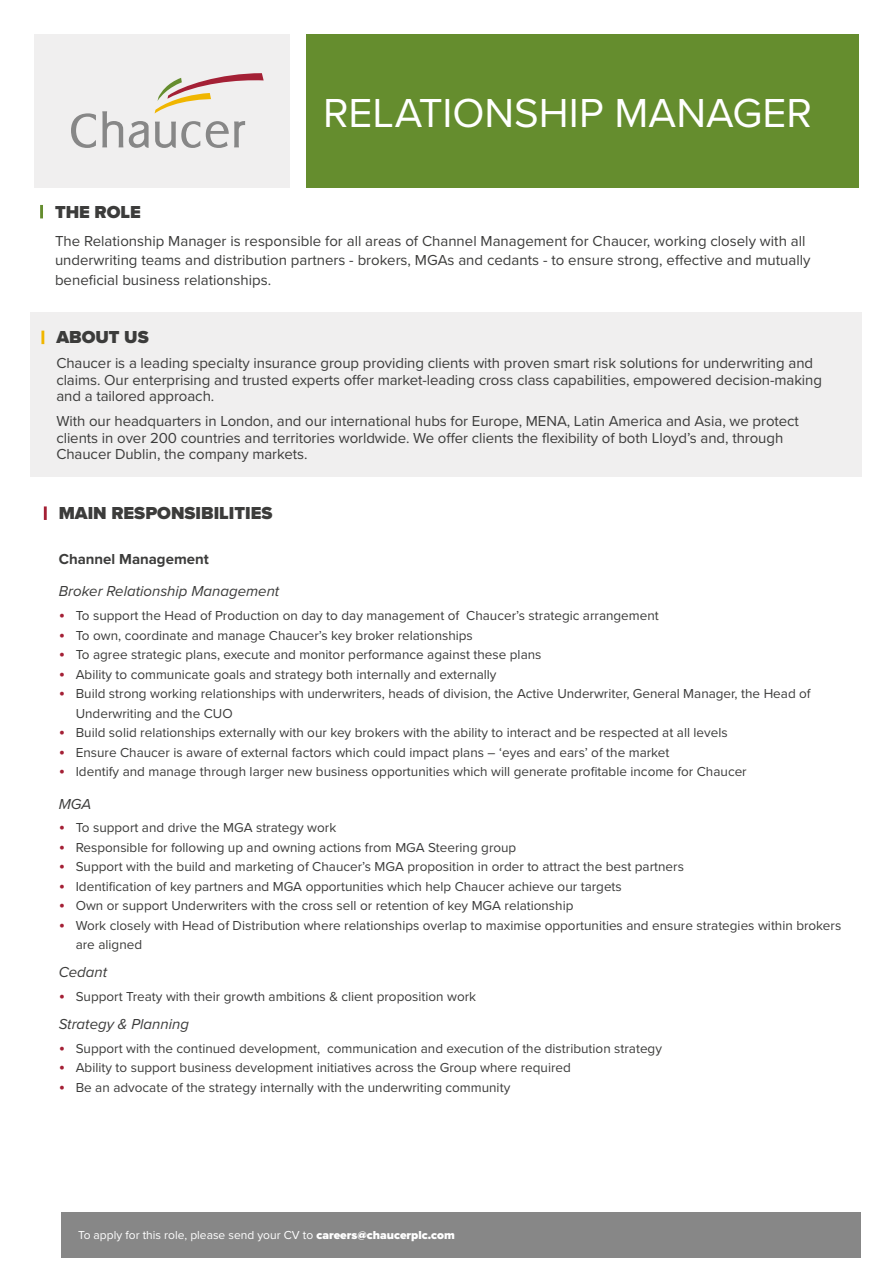
<style>
.page{position:relative;width:893px;height:1263px;background:#fff}
.page>*{position:absolute;margin:0;border:0;box-sizing:border-box;transform-origin:0 0}
.t1{font:42px "Proxima Nova";color:#fff}
.t2{font:900 18px "Proxima Nova";color:#3c3c3b}
.t3{font:15px/16.5px "Proxima Nova";letter-spacing:-.005em;color:#3c3c3b}
.t4{font:italic 15px "Proxima Nova";color:#3c3c3b}
.t5{font:700 15px "Proxima Nova";color:#3c3c3b}
.t6{font:13.5px/19.5px "Proxima Nova";color:#3c3c3b}
.t7{font:12px "Proxima Nova";color:#fff}
.s1{font-size:18px;color:#a42035}
.s2{font-weight:900}
</style>
<div class="page">
<div style="left:34px;top:34px;width:255px;height:153px;background:#f0efef"></div>
<svg style="left:71px;top:113px;width:25px;height:35px"></svg>
<svg style="left:102px;top:111px;width:21px;height:36px"></svg>
<svg style="left:129px;top:121px;width:20px;height:27px"></svg>
<svg style="left:206px;top:121px;width:39px;height:27px"></svg>
<svg style="left:155px;top:73px;width:109px;height:40px"></svg>
<svg style="left:155px;top:121px;width:45px;height:27px"></svg>
<div style="left:306px;top:34px;width:553px;height:153px;background:#658d2e"></div>
<div style="left:40px;top:205px;width:101px;height:13px;background:#658d2e"></div>
<div style="left:43px;top:204px;width:818px;height:15px;background:#fff"></div>
<div style="left:31px;top:312px;width:831px;height:164px;background:#f0efef"></div>
<div style="left:41px;top:331px;width:108px;height:13px;background:#f0b600"></div>
<div style="left:44px;top:330px;width:793px;height:15px;background:#f0efef"></div>
<div style="left:61px;top:1212px;width:800px;height:45px;background:#878787"></div>
<h1 class="t1" style="left:323px;top:82px;width:490px">relationship manager</h1>
<h2 class="t2" style="left:55px;top:198px;width:87px">The role</h2>
<p class="t3" style="left:55px;top:230px;width:752px;line-height:19.5px">The Relationship Manager is responsible for all areas of Channel Management for Chaucer, working closely with all underwriting teams and distribution partners - brokers, MGA</p>
<p class="t3" style="left:448px;top:251px;width:364px">s and cedants - to ensure strong, effective and mutually</p>
<p class="t3" style="left:55px;top:271px;width:218px">beneficial business relationships.</p>
<h2 class="t2" style="left:56px;top:324px;width:94px">About us</h2>
<p class="t3" style="left:56px;top:354px;width:767px">Chaucer is a leading specialty insurance group providing clients with proven smart risk solutions for underwriting and claims. Our enterprising and trusted experts offer market-leading cross class capabilities, empowered decision-making and a tailored approach.</p>
<p class="t3" style="left:56px;top:412px;width:481px">With our headquarters in London, and our international hubs for Europe, MENA</p>
<p class="t3" style="left:56px;top:412px;width:744px;text-indent:510px">, Latin America and Asia, we protect clients in over 200 countries and territories worldwide. We offer clients the flexibility of both Lloyd’s and, through<br>Chaucer Dublin, the company markets.</p>
<h2 class="t2" style="left:59px;top:500px;width:65px">main RES</h2>
<h2 class="t2" style="left:145px;top:500px;width:23px">PONSIBILI</h2>
<h2 class="t2" style="left:235px;top:500px;width:21px">TIES</h2>
<p class="t5" style="left:59px;top:548px;width:152px">Channel Management</p>
<p class="t4" style="left:59px;top:580px;width:222px">Broker Relationship Management</p>
<p class="t6" style="left:59px;top:605px;width:602px"><span class="s1">•</span> To support the Head of Production on day to day management of Chaucer’s strategic arrangement</p>
<p class="t6" style="left:59px;top:625px;width:416px"><span class="s1">•</span> To own, coordinate and manage Chaucer’s key broker relationships</p>
<p class="t6" style="left:59px;top:644px;width:484px"><span class="s1">•</span> To agree strategic plans, execute and monitor performance against these plans</p>
<p class="t6" style="left:59px;top:664px;width:439px"><span class="s1">•</span> Ability to communicate goals and strategy both internally and externally</p>
<p class="t6" style="left:76px;top:683px;width:736px;text-indent:-17px"><span class="s1">•</span> Build strong working relationships with underwriters, heads of division, the Active Underwriter, General Manager, the Head of<br>Underwriting and the CUO</p>
<p class="t6" style="left:59px;top:722px;width:670px"><span class="s1">•</span> Build solid relationships externally with our key brokers with the ability to interact and be respected at all levels</p>
<p class="t6" style="left:59px;top:742px;width:612px"><span class="s1">•</span> Ensure Chaucer is aware of external factors which could impact plans – ‘eyes and ears’ of the market</p>
<p class="t6" style="left:59px;top:761px;width:689px"><span class="s1">•</span> Identify and manage through larger new business opportunities which will generate profitable income for Chaucer</p>
<p class="t4" style="left:59px;top:792px;width:34px">MGA</p>
<p class="t6" style="left:59px;top:817px;width:175px"><span class="s1">•</span> To support and drive the MGA</p>
<p class="t6" style="left:256px;top:817px;width:82px">strategy work</p>
<p class="t6" style="left:59px;top:837px;width:347px"><span class="s1">•</span> Responsible for following up and owning actions from MGA</p>
<p class="t6" style="left:428px;top:837px;width:90px">Steering group</p>
<p class="t6" style="left:59px;top:856px;width:327px"><span class="s1">•</span> Support with the build and marketing of Chaucer’s MGA</p>
<p class="t6" style="left:408px;top:856px;width:278px">proposition in order to attract the best partners</p>
<p class="t6" style="left:59px;top:876px;width:225px"><span class="s1">•</span> I dentification of key partners and MGA</p>
<p class="t6" style="left:306px;top:876px;width:318px">opportunities which help Chaucer achieve our targets</p>
<p class="t6" style="left:59px;top:895px;width:424px"><span class="s1">•</span> Own or support Underwriters with the cross sell or retention of key MGA</p>
<p class="t6" style="left:505px;top:895px;width:70px">relationship</p>
<p class="t6" style="left:76px;top:915px;width:767px;text-indent:-17px"><span class="s1">•</span> Work closely with H ead of Distribution where relationships overlap to maximise opportunities and ensure strategies within brokers are aligned</p>
<p class="t4" style="left:59px;top:961px;width:50px">Cedant</p>
<p class="t6" style="left:59px;top:986px;width:419px"><span class="s1">•</span> Support Treaty with their growth ambitions &amp; client proposition work</p>
<p class="t4" style="left:59px;top:1013px;width:132px">Strategy &amp; Planning</p>
<p class="t6" style="left:59px;top:1038px;width:605px"><span class="s1">•</span> Support with the continued development, communication and execution of the distribution strategy</p>
<p class="t6" style="left:59px;top:1057px;width:514px"><span class="s1">•</span> Ability to support business development initiatives across the Group where required</p>
<p class="t6" style="left:59px;top:1077px;width:453px"><span class="s1">•</span> Be an advocate of the strategy internally with the underwriting community</p>
<p class="t7" style="left:78px;top:1226px;width:378px">To apply for this role, please send your CV to <span class="s2">careers@chaucerplc.com</span></p>
</div>
